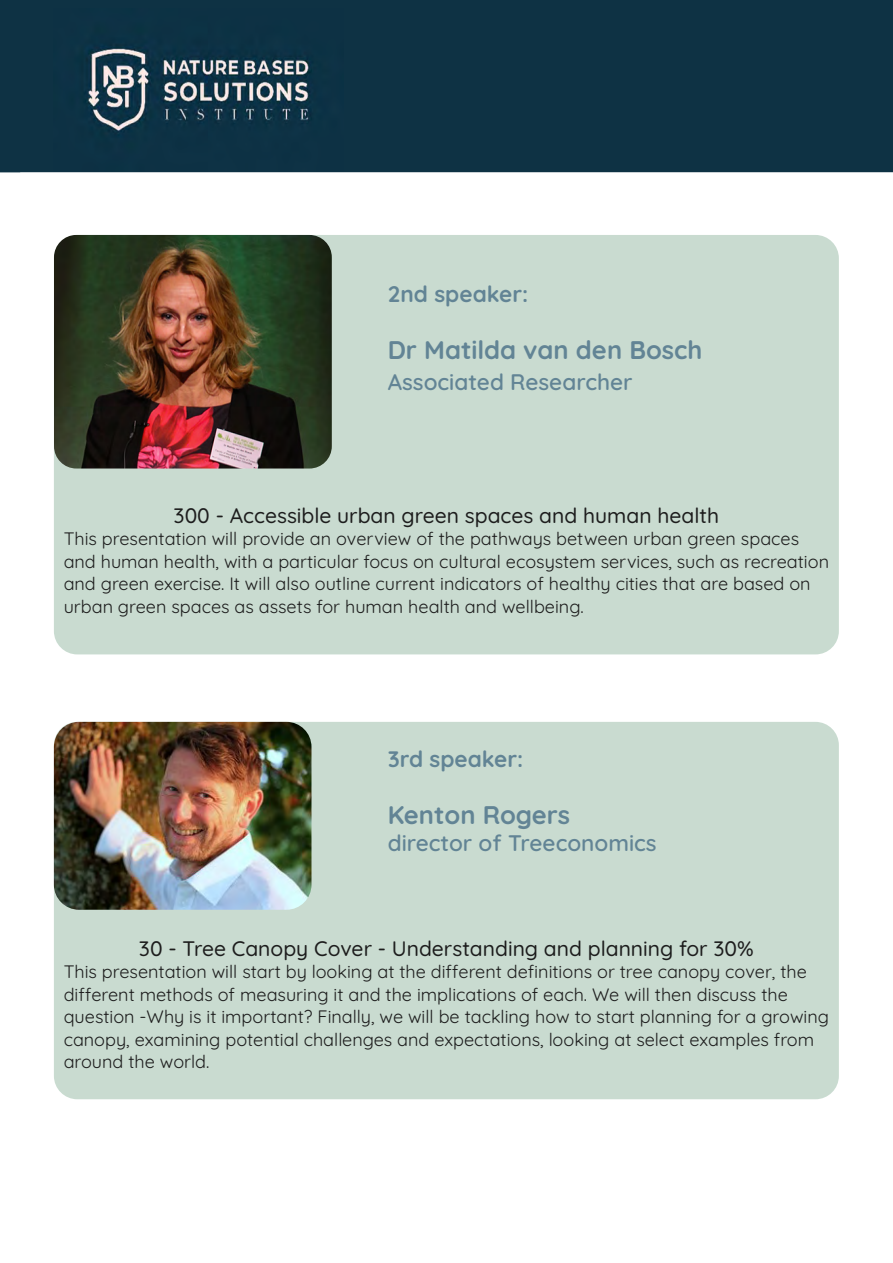
<style>
.page{position:relative;width:893px;height:1263px;background:#fff}
.page>*{position:absolute;margin:0;border:0;box-sizing:border-box;transform-origin:0 0}
.t1{font:700 25.5px "Quicksand";color:#628495}
.t2{font:600 22.5px "Quicksand";color:#628495}
.t3{font:700 22.5px "Quicksand";color:#628495}
.t4{font:500 21px "Quicksand";color:#1d1d1d}
.t5{font:18px/22.5px "Quicksand";color:#1d1d1d}
</style>
<div class="page">
<div style="left:54px;top:722px;width:785px;height:377px;background:#c9dbd0;border-radius:23px"></div>
<div style="left:54px;top:235px;width:785px;height:419px;background:#c9dbd0;border-radius:23px"></div>
<div style="left:0;top:0;width:893px;height:172px;background:#0e3244"></div>
<img style="left:54px;top:9px;width:289px;height:162px">
<img style="left:54px;top:722px;width:257px;height:188px">
<img style="left:54px;top:235px;width:278px;height:233px">
<p class="t3" style="left:388px;top:276px;width:142px">2nd speaker:</p>
<h1 class="t1" style="left:388px;top:330px;width:316px">Dr Matilda van den Bosch</h1>
<p class="t2" style="left:388px;top:364px;width:246px">Associated Researcher</p>
<p class="t4" style="left:174px;top:499px;width:547px">300 - Accessible urban green spaces and human health</p>
<p class="t5" style="left:64px;top:526px;width:767px">This presentation will provide an overview of the pathways between urban green spaces and human health, with a particular focus on cultural ecosystem services, such as recreation and green exercise. It will also outline current indicators of healthy cities that are based on urban green spaces as assets for human health and wellbeing.</p>
<p class="t3" style="left:388px;top:741px;width:137px">3rd speaker:</p>
<h1 class="t1" style="left:388px;top:796px;width:184px">Kenton Rogers</h1>
<p class="t2" style="left:388px;top:826px;width:270px">director of Treeconomics</p>
<p class="t4" style="left:139px;top:932px;width:616px">30 - Tree Canopy Cover - Understanding and planning for 30%</p>
<p class="t5" style="left:64px;top:959px;width:767px">This presentation will start by looking at the different definitions or tree canopy cover, the different methods of measuring it and the implications of each. We will then discuss the question -Why is it important? Finally, we will be tackling how to start planning for a growing canopy, examining potential challenges and expectations, looking at select examples from around the world.</p>
</div>
